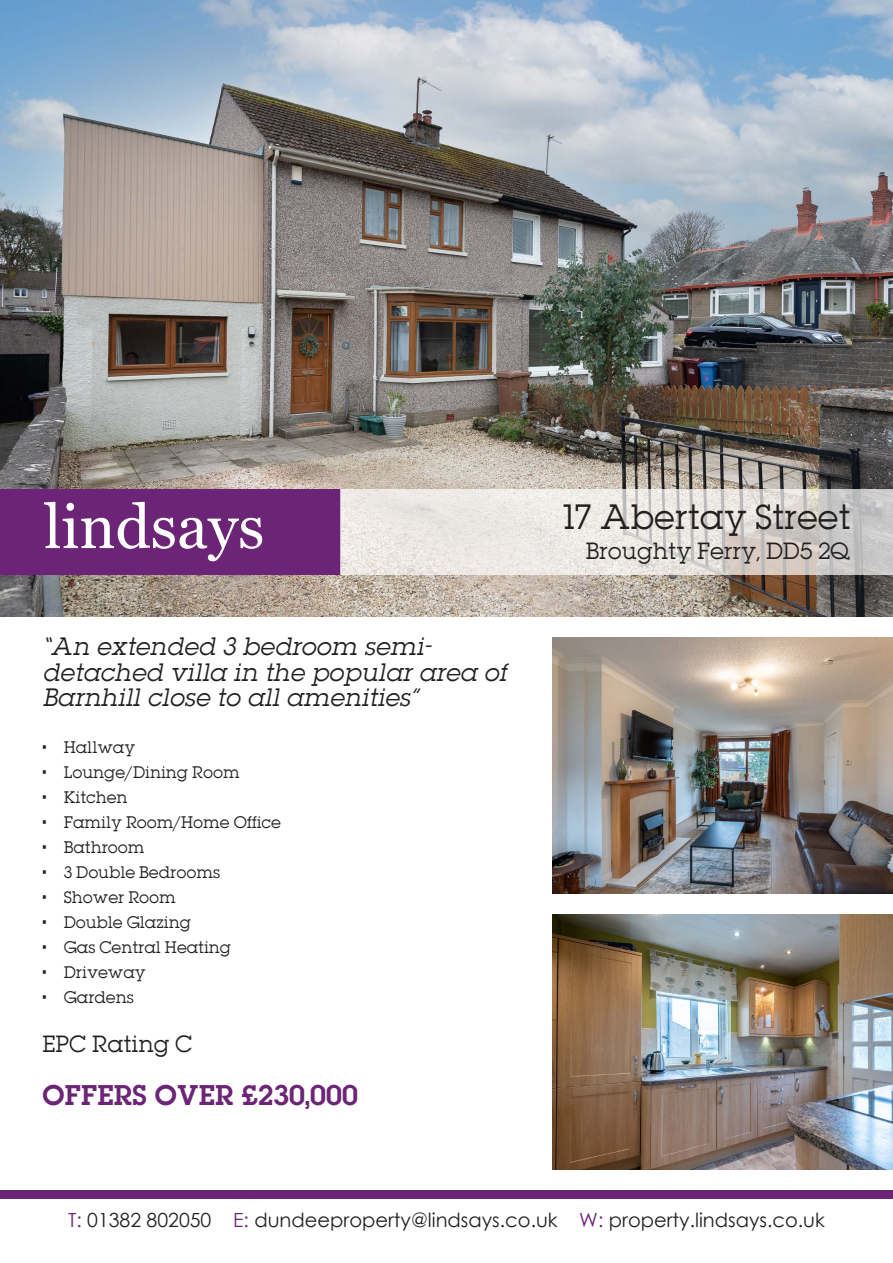
<style>
.page{position:relative;width:893px;height:1263px;background:#fff}
.page>*{position:absolute;margin:0;border:0;box-sizing:border-box;transform-origin:0 0}
.t1{font:31.5px "Lubalin";color:#231f20}
.t2{font:25.5px "Lubalin Demi";color:#6c2476}
.t3{font:italic 22.5px/25.5px "Lubalin";color:#231f20}
.t4{font:21px "Lubalin";color:#231f20}
.t5{font:19.5px "Century Gothic";color:#231f20}
.t6{font:15px "Lubalin";color:#231f20}
.s1{color:#6c2476}
</style>
<div class="page">
<img style="left:0;top:0;width:893px;height:617px">
<img style="left:553px;top:638px;width:340px;height:255px">
<img style="left:553px;top:914px;width:340px;height:255px">
<div style="left:0;top:489px;width:340px;height:85px;background:#6c2476"></div>
<svg style="left:44px;top:502px;width:218px;height:59px"></svg>
<div style="left:0;top:1191px;width:893px;height:8px;background:#6c2476"></div>
<svg style="left:340px;top:489px;width:553px;height:85px;background:#e1deda"></svg>
<h3 class="t3" style="left:43px;top:634px;width:466px">“An extended 3 bedroom semi&shy;detached villa in the popular area of<br>Barnhill close to all amenities”</h3>
<p class="t6" style="left:43px;top:737px;width:94px">• Hallway</p>
<p class="t6" style="left:43px;top:762px;width:199px">• Lounge/Dining Room</p>
<p class="t6" style="left:43px;top:787px;width:87px">• Kitchen</p>
<p class="t6" style="left:43px;top:812px;width:240px">• Family Room/Home Office</p>
<p class="t6" style="left:43px;top:837px;width:104px">• Bathroom</p>
<p class="t6" style="left:43px;top:862px;width:179px">• 3 Double Bedrooms</p>
<p class="t6" style="left:43px;top:887px;width:135px">• Shower Room</p>
<p class="t6" style="left:43px;top:912px;width:150px">• Double Glazing</p>
<p class="t6" style="left:43px;top:937px;width:190px">• Gas Central Heating</p>
<p class="t6" style="left:43px;top:962px;width:105px">• Driveway</p>
<p class="t6" style="left:43px;top:987px;width:93px">• Gardens</p>
<h3 class="t4" style="left:43px;top:1030px;width:151px">EPC Rating C</h3>
<h2 class="t2" style="left:43px;top:1077px;width:317px">OFFERS OVER £230,000</h2>
<h1 class="t1" style="left:563px;top:496px;width:289px">17 Abertay Street</h1>
<h3 class="t4" style="left:586px;top:536px;width:266px">Broughty Ferry, DD5 2Q</h3>
<h3 class="t5" style="left:68px;top:1206px;width:758px"><span class="s1">T:</span> 01382 802050 <span class="s1">E:</span> dundeeproperty@lindsays.co.uk <span class="s1">W:</span> property.lindsays.co.uk</h3>
</div>
